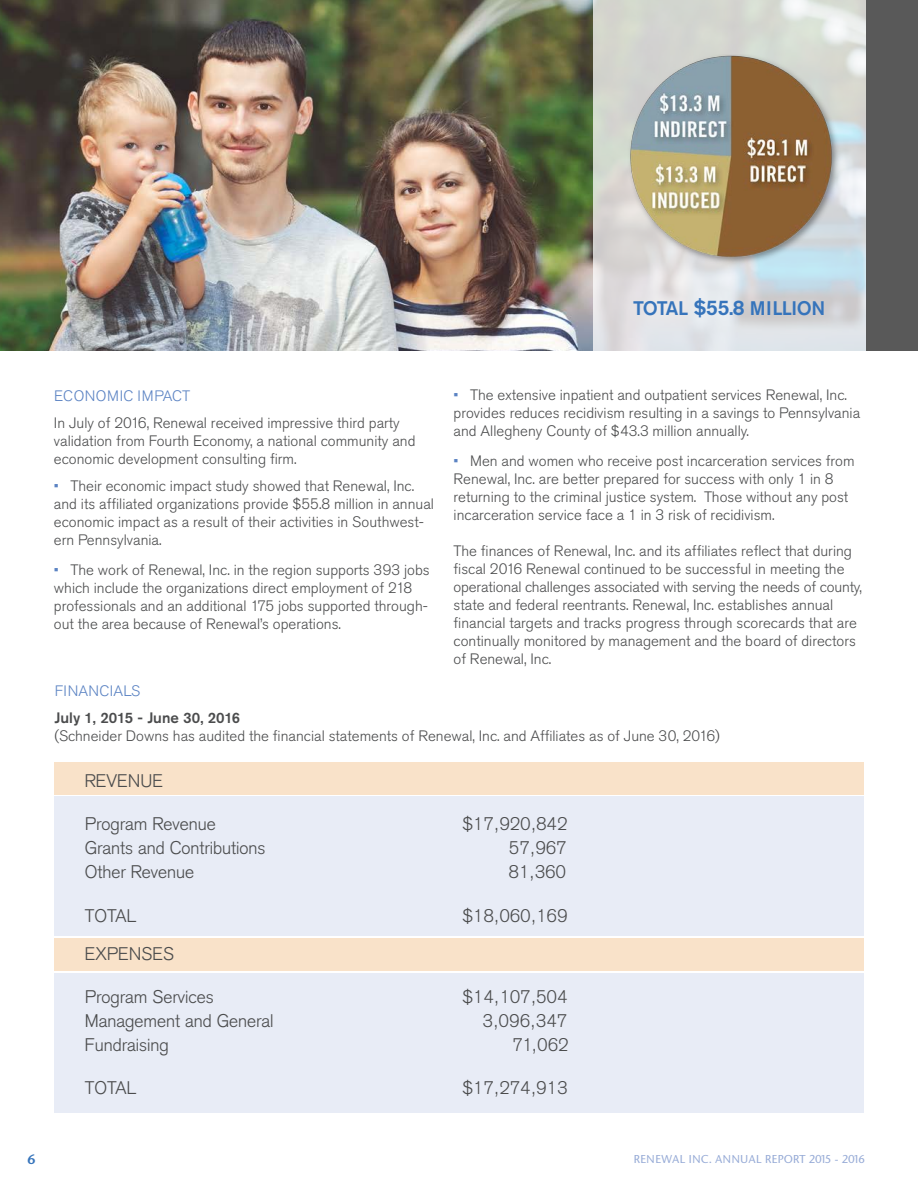
<style>
.page{position:relative;width:918px;height:1188px;background:#fff}
.page>*{position:absolute;margin:0;border:0;box-sizing:border-box;transform-origin:0 0}
.t1{font:500 19.5px "Akzidenz Grotesk Pro";letter-spacing:-.025em;color:#3674bb}
.t2{font:300 18px "Akzidenz Grotesk";color:#4b4c4d}
.t3{font:300 15px/18px "Akzidenz Grotesk Pro";color:#4b4c4d}
.t4{font:500 15px "Akzidenz Grotesk Pro";color:#4b4c4d}
.t5{font:300 15px "Akzidenz Grotesk Pro";letter-spacing:.03em;color:#5b83c3}
.t6{font:300 15px "Akzidenz Grotesk Pro";letter-spacing:.01em;color:#5b83c3}
.t7{font:14.4px "Stone Sans Semi Bold DTC";color:#3674bb}
.t8{font:12px "Stone Sans Medium DTC";color:#98acd7}
.s1{font-size:21px}
.s2{color:#5b83c3}
</style>
<div class="page">
<div style="left:0;top:0;width:918px;height:351px;background:#595959"></div>
<img style="left:0;top:0;width:593px;height:351px">
<svg style="left:593px;top:0;width:273px;height:351px;background:#dadddd"></svg>
<div style="left:55px;top:973px;width:809px;height:140px;background:#e8ecf6"></div>
<div style="left:55px;top:939px;width:809px;height:32px;background:#f9e2c9"></div>
<div style="left:55px;top:797px;width:809px;height:139px;background:#e8ecf6"></div>
<div style="left:55px;top:762px;width:809px;height:32px;background:#f9e2c9"></div>
<img style="left:595px;top:54px;width:269px;height:217px">
<p class="t1" style="left:633px;top:296px;width:194px">TOTAL <span class="s1">$55.8</span> MILLION</p>
<p class="t5" style="left:54px;top:386px;width:138px">ECONOMIC IMPACT</p>
<p class="t3" style="left:54px;top:414px;width:363px">In July of 2016, Renewal received impressive third party validation from Fourth Economy, a national community and economic development consulting firm.</p>
<p class="t3" style="left:54px;top:477px;width:382px"><span class="s2">•</span> Their economic impact study showed that Renewal, Inc. and its affiliated organizations provide $55.8 million in annual economic impact as a result of their activities in Southwest&shy;ern Pennsylvania.</p>
<p class="t3" style="left:54px;top:561px;width:377px"><span class="s2">•</span> The work of Renewal, Inc. in the region supports 393 jobs which include the organizations direct employment of 218 professionals and an additional 175 jobs supported through&shy;out the area because of Renewal’s operations.</p>
<p class="t3" style="left:454px;top:385px;width:408px"><span class="s2">•</span> The extensive inpatient and outpatient services Renewal, Inc. provides reduces recidivism resulting in a savings to Pennsylvania and Allegheny County of $43.3 million annually.</p>
<p class="t3" style="left:454px;top:451px;width:403px"><span class="s2">•</span> Men and women who receive post incarceration services from Renewal, Inc. are better prepared for success with only 1 in 8 returning to the criminal justice system. Those without any post incarceration service face a 1 in 3 risk of recidivism.</p>
<p class="t3" style="left:454px;top:541px;width:410px">The finances of Renewal, Inc. and its affiliates reflect that during fiscal 2016 Renewal continued to be successful in meeting the operational challenges associated with serving the needs of county, state and federal reentrants. Renewal, Inc. establishes annual financial targets and tracks progress through scorecards that are continually monitored by management and the board of directors of Renewal, Inc.</p>
<p class="t6" style="left:55px;top:681px;width:87px">FINANCIALS</p>
<p class="t4" style="left:55px;top:708px;width:187px">July 1, 2015 - June 30, 2016</p>
<p class="t3" style="left:55px;top:726px;width:667px">(Schneider Downs has audited the financial statements of Renewal, Inc. and Affiliates as of June 30, 2016)</p>
<p class="t2" style="left:85px;top:770px;width:80px">REVENUE</p>
<p class="t2" style="left:85px;top:814px;width:133px">Program Revenue</p>
<p class="t2" style="left:463px;top:814px;width:106px">$17,920,842</p>
<p class="t2" style="left:85px;top:838px;width:182px">Grants and Contributions</p>
<p class="t2" style="left:509px;top:838px;width:59px">57,967</p>
<p class="t2" style="left:85px;top:862px;width:111px">Other Revenue</p>
<p class="t2" style="left:509px;top:862px;width:59px">81,360</p>
<p class="t2" style="left:85px;top:905px;width:53px">TOTAL</p>
<p class="t2" style="left:463px;top:905px;width:106px">$18,060,169</p>
<p class="t2" style="left:85px;top:943px;width:91px">EXPENSES</p>
<p class="t2" style="left:85px;top:986px;width:131px">Program Services</p>
<p class="t2" style="left:463px;top:986px;width:106px">$14,107,504</p>
<p class="t2" style="left:85px;top:1010px;width:190px">Management and General</p>
<p class="t2" style="left:483px;top:1010px;width:86px">3,096,347</p>
<p class="t2" style="left:85px;top:1034px;width:86px">Fundraising</p>
<p class="t2" style="left:513px;top:1034px;width:57px">71,062</p>
<p class="t2" style="left:85px;top:1077px;width:53px">TOTAL</p>
<p class="t2" style="left:463px;top:1077px;width:106px">$17,274,913</p>
<p class="t7" style="left:27px;top:1150px;width:10px">6</p>
<p class="t8" style="left:633px;top:1152px;width:233px">RENEWAL INC. ANNUAL REPORT 2015 - 2016</p>
</div>
